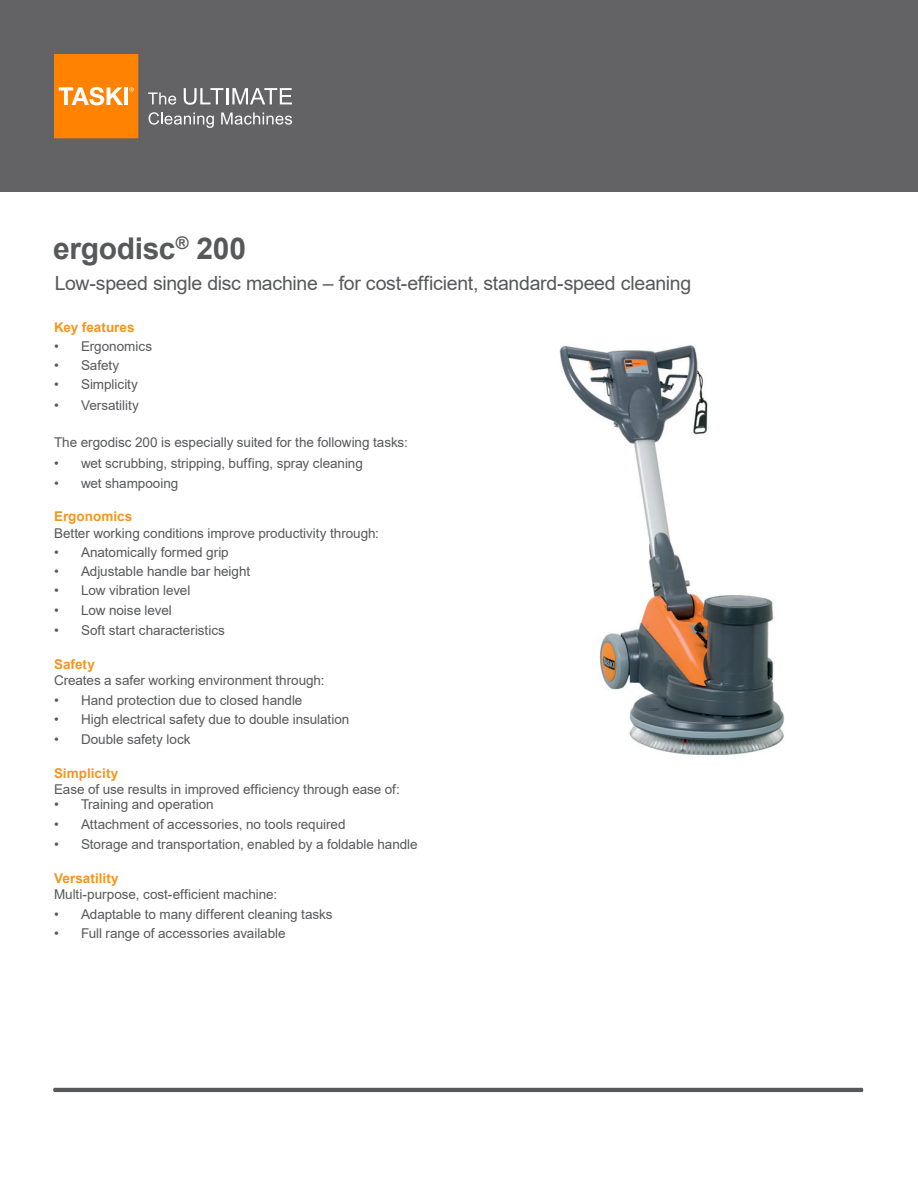
<style>
.page{position:relative;width:918px;height:1188px;background:#fff}
.page>*{position:absolute;margin:0;border:0;box-sizing:border-box;transform-origin:0 0}
.Title_Product_Descri{font:700 30px "Arial";letter-spacing:-.01em;color:#57585a}
.Product_Description{font:19.5px "Arial";letter-spacing:-.015em;color:#57585a}
.Text_titles_Orange{font:13.5px/16.2px "Arial";letter-spacing:-.005em;color:#57585a}
.Maintext{font:13.5px "Arial";letter-spacing:-.005em;color:#57585a}
.Maintext_bullets{font:13.5px "Arial";letter-spacing:-.005em;color:#57585a}
.Text_titles_Orange-2{font:700 13.5px "Arial";color:#f7951d}
.s1{font-weight:700;color:#f7951d}
</style>
<div class="page">
<div style="left:0;top:0;width:918px;height:192px;background:#636366"></div>
<svg style="left:148px;top:93px;width:28px;height:12px"></svg>
<svg style="left:184px;top:88px;width:108px;height:17px"></svg>
<svg style="left:149px;top:112px;width:65px;height:16px"></svg>
<svg style="left:221px;top:113px;width:71px;height:12px"></svg>
<svg style="left:54px;top:54px;width:84px;height:84px;background:#ff8d17"></svg>
<hr style="left:53px;top:1088px;width:810px;height:4px;background:#57585a">
<img style="left:559px;top:345px;width:226px;height:411px">
<p class="Title_Product_Descri" style="left:53px;top:228px;width:194px">ergodisc<sup>®</sup> 200</p>
<p class="Product_Description" style="left:55px;top:269px;width:638px">Low-speed single disc machine – for cost-efficient, standard-speed cleaning</p>
<p class="Text_titles_Orange-2" style="left:54px;top:317px;width:82px">Key features</p>
<p class="Text_titles_Orange" style="left:54px;top:338px;width:100px">• Ergonomics</p>
<p class="Text_titles_Orange" style="left:54px;top:357px;width:67px">• Safety</p>
<p class="Text_titles_Orange" style="left:54px;top:376px;width:86px">• Simplicity</p>
<p class="Text_titles_Orange" style="left:54px;top:397px;width:86px">• Versatility</p>
<p class="Maintext_bullets" style="left:54px;top:432px;width:355px">The ergodisc 200 is especially suited for the following tasks:</p>
<p class="Text_titles_Orange" style="left:54px;top:455px;width:310px">• wet scrubbing, stripping, buffing, spray cleaning</p>
<p class="Text_titles_Orange" style="left:54px;top:475px;width:126px">• wet shampooing</p>
<p class="Text_titles_Orange-2" style="left:54px;top:507px;width:80px">Ergonomics</p>
<p class="Maintext" style="left:54px;top:524px;width:327px">Better working conditions improve productivity through:</p>
<p class="Text_titles_Orange" style="left:54px;top:544px;width:176px">• Anatomically formed grip</p>
<p class="Text_titles_Orange" style="left:54px;top:563px;width:198px">• Adjustable handle bar height</p>
<p class="Text_titles_Orange" style="left:54px;top:583px;width:138px">• Low vibration level</p>
<p class="Text_titles_Orange" style="left:54px;top:602px;width:119px">• Low noise level</p>
<p class="Text_titles_Orange" style="left:54px;top:622px;width:173px">• Soft start characteristics</p>
<p class="Text_titles_Orange-2" style="left:54px;top:655px;width:42px">Safety</p>
<p class="Maintext" style="left:54px;top:671px;width:272px">Creates a safer working environment through:</p>
<p class="Text_titles_Orange" style="left:54px;top:692px;width:250px">• Hand protection due to closed handle</p>
<p class="Text_titles_Orange" style="left:54px;top:711px;width:297px">• High electrical safety due to double insulation</p>
<p class="Text_titles_Orange" style="left:54px;top:731px;width:138px">• Double safety lock</p>
<p class="Text_titles_Orange" style="left:54px;top:765px;width:347px"><span class="s1">Simplicity<br></span>Ease of use results in improved efficiency through ease of:</p>
<p class="Text_titles_Orange" style="left:54px;top:796px;width:161px">• Training and operation</p>
<p class="Text_titles_Orange" style="left:54px;top:816px;width:293px">• Attachment of accessories, no tools required</p>
<p class="Text_titles_Orange" style="left:54px;top:836px;width:365px">• Storage and transportation, enabled by a foldable handle</p>
<p class="Text_titles_Orange-2" style="left:54px;top:869px;width:66px">Versatility</p>
<p class="Maintext" style="left:54px;top:885px;width:225px">Multi-purpose, cost-efficient machine:</p>
<p class="Text_titles_Orange" style="left:54px;top:906px;width:280px">• Adaptable to many different cleaning tasks</p>
<p class="Text_titles_Orange" style="left:54px;top:925px;width:233px">• Full range of accessories available</p>
</div>
